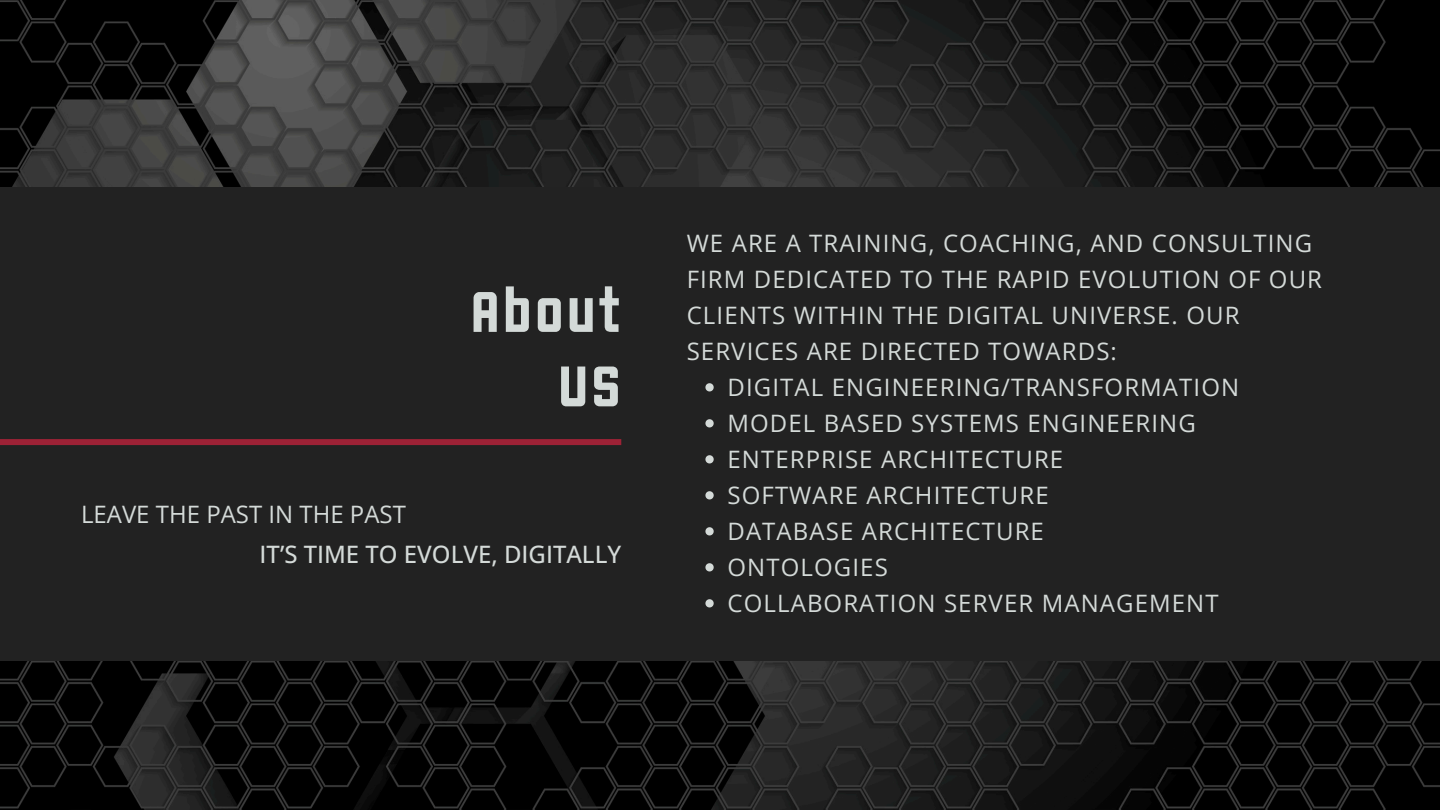
<style>
.page{position:relative;width:1440px;height:810px;background:#fff}
.page>*{position:absolute;margin:0;border:0;box-sizing:border-box;transform-origin:0 0}
.t1{font:62.1px "Liquorstore";letter-spacing:.03em;color:#d4dad8}
.t2{font:24px/36px "Open Sans";letter-spacing:.045em;color:#d4dad8}
.t3{font:500 24px "Open Sans";color:#d4dad8}
.t4{font:24px "Open Sans";color:#d4dad8}
</style>
<div class="page">
<img style="left:0;top:0;width:1440px;height:810px">
<div style="left:0;top:187px;width:1440px;height:474px;background:#222"></div>
<svg style="left:705px;top:383px;width:9px;height:8px"></svg>
<svg style="left:705px;top:419px;width:9px;height:8px"></svg>
<svg style="left:705px;top:455px;width:9px;height:8px"></svg>
<svg style="left:705px;top:491px;width:9px;height:8px"></svg>
<svg style="left:705px;top:527px;width:9px;height:8px"></svg>
<svg style="left:705px;top:563px;width:9px;height:8px"></svg>
<svg style="left:705px;top:599px;width:9px;height:8px"></svg>
<div style="left:0;top:439px;width:621px;height:6px;background:#9d2236"></div>
<h2 class="t1" style="left:470px;top:279px;width:153px">About</h2>
<h1 class="t1" style="left:558px;top:354px;width:65px">US</h1>
<p class="t4" style="left:81px;top:498px;width:326px">LEAVE THE PAST IN THE PAST</p>
<p class="t3" style="left:260px;top:537px;width:363px">IT’S TIME TO EVOLVE, DIGITALLY</p>
<h4 class="t2" style="left:687px;top:225px;width:637px">WE ARE A TRAINING, COACHING, AND CONSULTING FIRM DEDICATED TO THE RAPID EVOLUTION OF OUR CLIENTS WITHIN THE DIGITAL UNIVERSE. OUR SERVICES ARE DIRECTED TOWARDS:</h4>
<h3 class="t2" style="left:727px;top:369px;width:513px">DIGITAL ENGINEERING/TRANSFORMATION</h3>
<h4 class="t2" style="left:727px;top:405px;width:470px">MODEL BASED SYSTEMS ENGINEERING</h4>
<p class="t2" style="left:727px;top:441px;width:337px">ENTERPRISE ARCHITECTURE</p>
<p class="t2" style="left:727px;top:477px;width:323px">SOFTWARE ARCHITECTURE</p>
<p class="t2" style="left:727px;top:513px;width:318px">DATABASE ARCHITECTURE</p>
<p class="t2" style="left:727px;top:549px;width:162px">ONTOLOGIES</p>
<p class="t2" style="left:727px;top:585px;width:493px">COLLABORATION SERVER MANAGEMENT</p>
</div>
